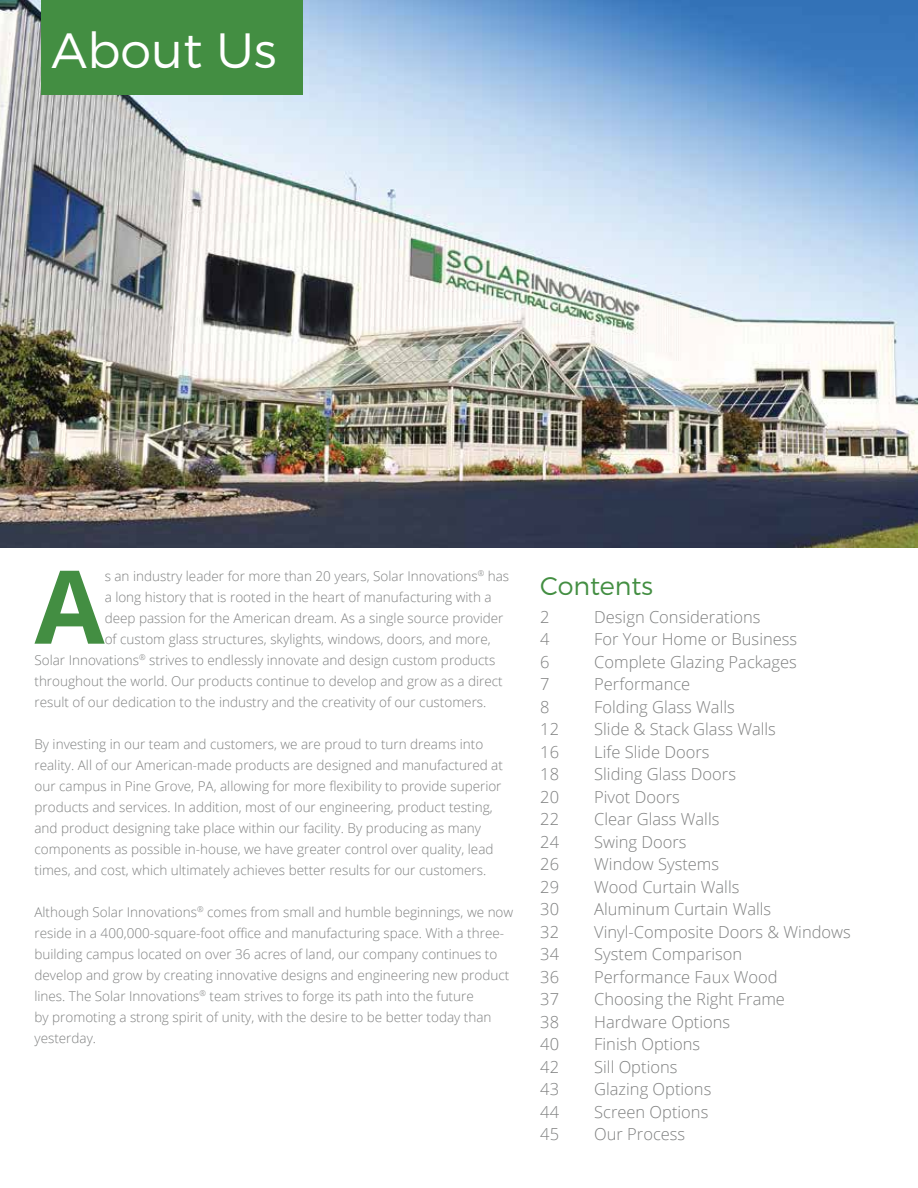
<style>
.page{position:relative;width:918px;height:1188px;background:#fff}
.page>*{position:absolute;margin:0;border:0;box-sizing:border-box;transform-origin:0 0}
.t1{font:700 101.7px "Open Sans";color:#438e42}
.t2{font:300 49.5px "Montserrat";color:#fff}
.t3{font:300 25.5px "Montserrat";color:#438e42}
.t4{font:300 16.5px "Open Sans";color:#7f8080}
.t5{font:300 13.5px/21px "Open Sans";color:#7f8080}
</style>
<div class="page">
<img style="left:0;top:0;width:918px;height:548px">
<div style="left:41px;top:0;width:261px;height:94px;background:#438e42"></div>
<h2 class="t2" style="left:52px;top:20px;width:226px">About Us</h2>
<h1 class="t1" style="left:34px;top:535px;width:72px">A</h1>
<p class="t5" style="left:105px;top:565px;width:406px">s an industry leader for more than 20 years, Solar Innovations<sup>®</sup> has</p>
<p class="t5" style="left:105px;top:586px;width:389px">a long history that is rooted in the heart of manufacturing with a</p>
<p class="t5" style="left:105px;top:607px;width:400px">deep passion for the American dream. As a single source provider</p>
<p class="t5" style="left:105px;top:628px;width:388px">of custom glass structures, skylights, windows, doors, and more,</p>
<p class="t5" style="left:34px;top:649px;width:462px">Solar Innovations<sup>®</sup> strives to endlessly innovate and design custom products</p>
<p class="t5" style="left:34px;top:670px;width:470px">throughout the world. Our products continue to develop and grow as a direct</p>
<p class="t5" style="left:34px;top:691px;width:453px">result of our dedication to the industry and the creativity of our customers.</p>
<p class="t5" style="left:34px;top:733px;width:470px">By investing in our team and customers, we are proud to turn dreams into reality. All of our American-made products are designed and manufactured at our campus in Pine Grove, PA, allowing for more flexibility to provide superior products and services. In addition, most of our engineering, product testing, and product designing take place within our facility. By producing as many components as possible in-house, we have greater control over quality, lead times, and cost, which ultimately achieves better results for our customers.</p>
<p class="t5" style="left:34px;top:901px;width:480px">Although Solar Innovations<sup>®</sup> comes from small and humble beginnings, we now reside in a 400,000-square-foot office and manufacturing space. With a three&shy;building campus located on over 36 acres of land, our company continues to develop and grow by creating innovative designs and engineering new product lines. The Solar Innovations<sup>®</sup> team strives to forge its path into the future<br>by promoting a strong spirit of unity, with the desire to be better today than yesterday.</p>
<h3 class="t3" style="left:540px;top:570px;width:114px">Contents</h3>
<p class="t4" style="left:540px;top:606px;width:11px">2</p>
<p class="t4" style="left:594px;top:606px;width:168px">Design Considerations</p>
<p class="t4" style="left:540px;top:628px;width:11px">4</p>
<p class="t4" style="left:594px;top:628px;width:204px">For Your Home or Business</p>
<p class="t4" style="left:540px;top:651px;width:11px">6</p>
<p class="t4" style="left:594px;top:651px;width:204px">Complete Glazing Packages</p>
<p class="t4" style="left:540px;top:673px;width:11px">7</p>
<p class="t4" style="left:594px;top:673px;width:98px">Performance</p>
<p class="t4" style="left:540px;top:696px;width:11px">8</p>
<p class="t4" style="left:594px;top:696px;width:142px">Folding Glass Walls</p>
<p class="t4" style="left:540px;top:718px;width:20px">12</p>
<p class="t4" style="left:594px;top:718px;width:183px">Slide &amp; Stack Glass Walls</p>
<p class="t4" style="left:540px;top:741px;width:20px">16</p>
<p class="t4" style="left:594px;top:741px;width:117px">Life Slide Doors</p>
<p class="t4" style="left:540px;top:763px;width:20px">18</p>
<p class="t4" style="left:594px;top:763px;width:143px">Sliding Glass Doors</p>
<p class="t4" style="left:540px;top:786px;width:20px">20</p>
<p class="t4" style="left:594px;top:786px;width:87px">Pivot Doors</p>
<p class="t4" style="left:540px;top:808px;width:20px">22</p>
<p class="t4" style="left:594px;top:808px;width:127px">Clear Glass Walls</p>
<p class="t4" style="left:540px;top:831px;width:20px">24</p>
<p class="t4" style="left:594px;top:831px;width:94px">Swing Doors</p>
<p class="t4" style="left:540px;top:853px;width:20px">26</p>
<p class="t4" style="left:594px;top:853px;width:126px">Window Systems</p>
<p class="t4" style="left:540px;top:876px;width:20px">29</p>
<p class="t4" style="left:594px;top:876px;width:147px">Wood Curtain Walls</p>
<p class="t4" style="left:540px;top:898px;width:20px">30</p>
<p class="t4" style="left:594px;top:898px;width:179px">Aluminum Curtain Walls</p>
<p class="t4" style="left:540px;top:921px;width:20px">32</p>
<p class="t4" style="left:594px;top:921px;width:258px">Vinyl-Composite Doors &amp; Windows</p>
<p class="t4" style="left:540px;top:943px;width:20px">34</p>
<p class="t4" style="left:594px;top:943px;width:149px">System Comparison</p>
<p class="t4" style="left:540px;top:966px;width:20px">36</p>
<p class="t4" style="left:594px;top:966px;width:185px">Performance Faux Wood</p>
<p class="t4" style="left:540px;top:988px;width:20px">37</p>
<p class="t4" style="left:594px;top:988px;width:192px">Choosing the Right Frame</p>
<p class="t4" style="left:540px;top:1011px;width:20px">38</p>
<p class="t4" style="left:594px;top:1011px;width:138px">Hardware Options</p>
<p class="t4" style="left:540px;top:1033px;width:20px">40</p>
<p class="t4" style="left:594px;top:1033px;width:107px">Finish Options</p>
<p class="t4" style="left:540px;top:1056px;width:20px">42</p>
<p class="t4" style="left:594px;top:1056px;width:85px">Sill Options</p>
<p class="t4" style="left:540px;top:1078px;width:20px">43</p>
<p class="t4" style="left:594px;top:1078px;width:119px">Glazing Options</p>
<p class="t4" style="left:540px;top:1101px;width:20px">44</p>
<p class="t4" style="left:594px;top:1101px;width:116px">Screen Options</p>
<p class="t4" style="left:540px;top:1123px;width:20px">45</p>
<p class="t4" style="left:594px;top:1123px;width:93px">Our Process</p>
</div>
